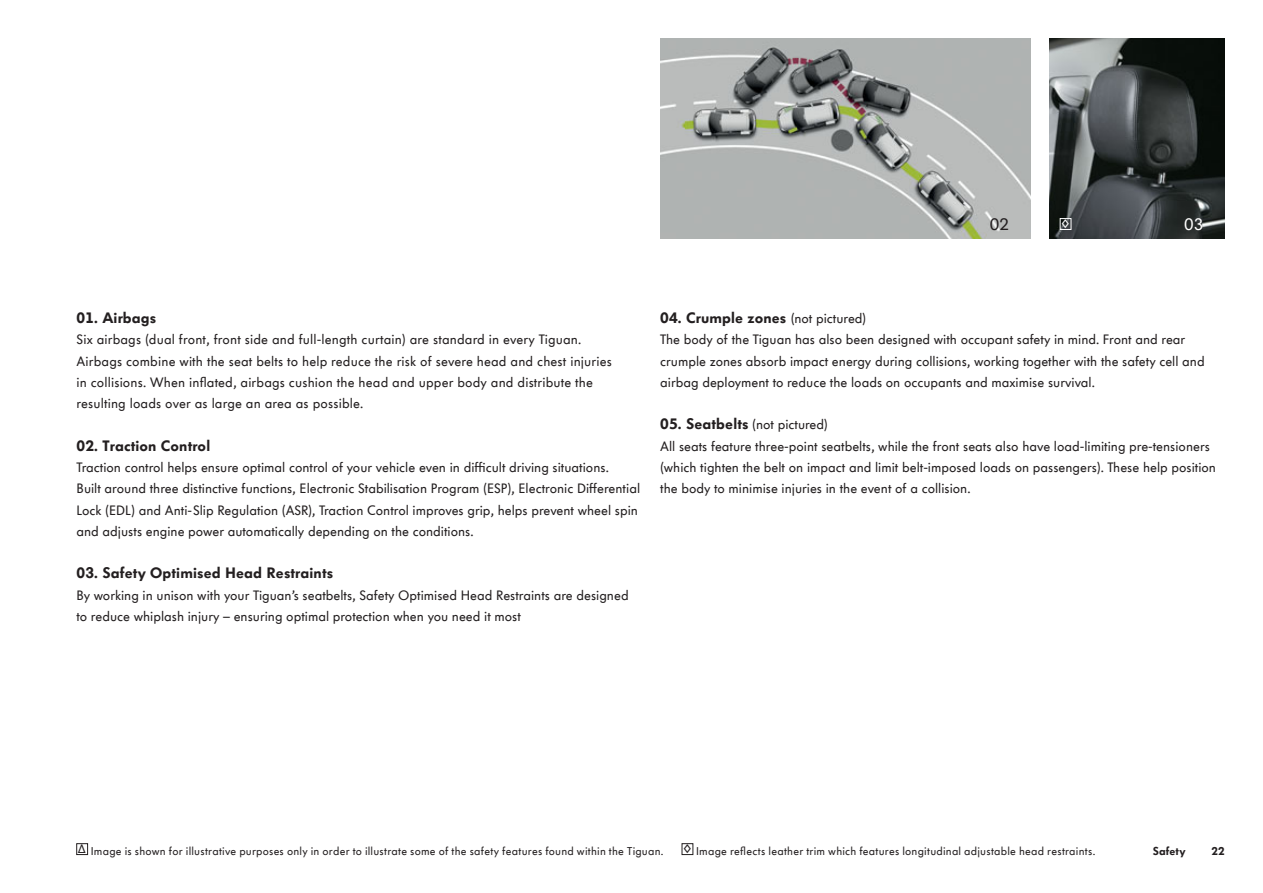
<style>
.page{position:relative;width:1263px;height:893px;background:#fff}
.page>*{position:absolute;margin:0;border:0;box-sizing:border-box;transform-origin:0 0}
.t1{font:16.5px "VW Headline OT";color:#231f20}
.t2{font:16.5px "VW Headline OT";color:#fff}
.t3{font:900 15px "VW Headline OT";letter-spacing:.01em;color:#231f20}
.t4{font:13.5px/21.3px "VW Headline OT";color:#231f20}
.t5{font:12.15px "VW Headline OT";color:#fff}
.t6{font:11.25px "VW Headline OT";letter-spacing:.02em;color:#231f20}
.t7{font:900 11.25px "VW Headline OT";letter-spacing:.01em;color:#231f20}
.s1{font-weight:400;font-size:13.5px}
.s2{font-weight:900;font-size:15px}
</style>
<div class="page">
<img style="left:1049px;top:38px;width:176px;height:200px">
<img style="left:660px;top:38px;width:370px;height:200px">
<div style="left:77px;top:843px;width:11px;height:12px;border:1px solid #231f20"></div>
<div style="left:682px;top:843px;width:11px;height:12px;border:1px solid #231f20"></div>
<div style="left:1060px;top:218px;width:11px;height:12px;border:1px solid #fff"></div>
<p class="t1" style="left:990px;top:217px;width:21px">02</p>
<p class="t2" style="left:1184px;top:217px;width:21px">03</p>
<p class="t5" style="left:1061px;top:219px;width:9px">◊</p>
<p class="t3" style="left:77px;top:309px;width:81px">01. Airbags</p>
<p class="t4" style="left:77px;top:330px;width:537px">Six airbags (dual front, front side and full-length curtain) are standard in every Tiguan.<br>Airbags combine with the seat belts to help reduce the risk of severe head and chest injuries in collisions. When inflated, airbags cushion the head and upper body and distribute the resulting loads over as large an area as possible.</p>
<p class="t3" style="left:77px;top:437px;width:135px">02. Traction Control</p>
<p class="t4" style="left:77px;top:458px;width:565px">Traction control helps ensure optimal control of your vehicle even in difficult driving situations.<br>Built around three distinctive functions, Electronic Stabilisation Program (ESP), Electronic Differential Lock (EDL) and Anti-Slip Regulation (ASR), Traction Control improves grip, helps prevent wheel spin and adjusts engine power automatically depending on the conditions.</p>
<p class="t3" style="left:77px;top:564px;width:258px">03. Safety Optimised Head Restraints</p>
<p class="t4" style="left:77px;top:585px;width:554px">By working in unison with your Tiguan’s seatbelts, Safety Optimised Head Restraints are designed to reduce whiplash injury – ensuring optimal protection when you need it most</p>
<p class="t3" style="left:660px;top:309px;width:208px">04. Crumple zones <span class="s1">(not pictured)</span></p>
<p class="t4" style="left:660px;top:330px;width:546px">The body of the Tiguan has also been designed with occupant safety in mind. Front and rear crumple zones absorb impact energy during collisions, working together with the safety cell and airbag deployment to reduce the loads on occupants and maximise survival.</p>
<p class="t4" style="left:660px;top:415px;width:557px"><span class="s2">05. Seatbelts</span> (not pictured)<br>All seats feature three-point seatbelts, while the front seats also have load-limiting pre-tensioners (which tighten the belt on impact and limit belt-imposed loads on passengers). These help position the body to minimise injuries in the event of a collision.</p>
<p class="t6" style="left:78px;top:846px;width:587px"><sup>∆</sup> Image is shown for illustrative purposes only in order to illustrate some of the safety features found within the Tiguan.</p>
<p class="t6" style="left:683px;top:846px;width:413px"><sup>◊</sup> Image reflects leather trim which features longitudinal adjustable head restraints.</p>
<p class="t7" style="left:1153px;top:844px;width:34px">Safety</p>
<p class="t7" style="left:1211px;top:844px;width:15px">22</p>
</div>
